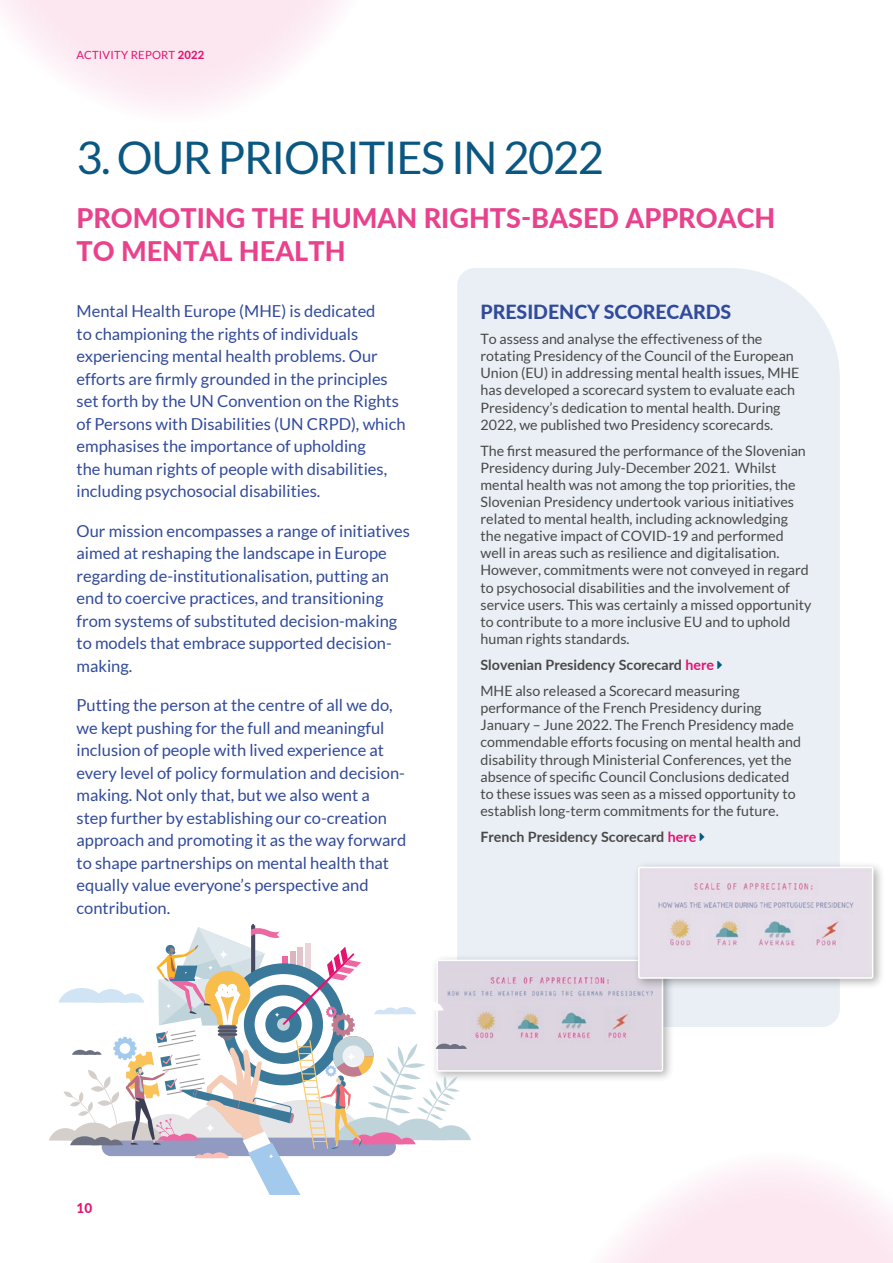
<style>
.page{position:relative;width:893px;height:1263px;background:#fff}
.page>*{position:absolute;margin:0;border:0;box-sizing:border-box;transform-origin:0 0}
.t1{font:45px "Lato";letter-spacing:-.03em;color:#0a5781}
.t2{font:800 27px/32.4px "Lato";color:#e9428d}
.t3{font:800 19.5px "Lato";color:#314a9a}
.t4{font:16.5px/22.5px "Lato";color:#314a9a}
.t5{font:14.25px/17.1px "Lato";color:#484847}
.t6{font:700 14.25px "Lato";color:#484847}
.t7{font:800 13.5px "Lato";color:#e31370}
.t8{font:11.25px "Lato";letter-spacing:.02em;color:#e31370}
.s1{font-weight:800}
.s2{font-weight:700}
.s3{font-weight:700;color:#e31370}
.s4{color:#e31370}
</style>
<div class="page">
<svg style="left:0;top:0;width:343px;height:110px;fill:#fcebf3"></svg>
<svg style="left:606px;top:1165px;width:287px;height:98px"></svg>
<div style="left:457px;top:268px;width:383px;height:759px;background:#eaeff6"></div>
<div style="left:431px;top:954px;width:243px;height:129px;background:#000;opacity:.3"></div>
<img style="left:471px;top:962px;width:189px;height:107px">
<div style="left:436px;top:959px;width:227px;height:113px;border:2px solid #fff;border-radius:2px"></div>
<div style="left:632px;top:861px;width:253px;height:129px;background:#000;opacity:.3"></div>
<img style="left:641px;top:870px;width:229px;height:106px">
<div style="left:638px;top:867px;width:235px;height:112px;border:2px solid #fff;border-radius:2px"></div>
<svg style="left:49px;top:924px;width:422px;height:270px"></svg>
<svg style="left:717px;top:661px;width:5px;height:8px"></svg>
<svg style="left:700px;top:833px;width:4px;height:8px"></svg>
<p class="t8" style="left:77px;top:48px;width:129px">ACTIVITY REPORT <span class="s1">2022</span></p>
<h1 class="t1" style="left:77px;top:133px;width:529px">3. OUR PRIORITIES IN 2022</h1>
<h2 class="t2" style="left:77px;top:201px;width:700px">PROMOTING THE HUMAN RIGHTS-BASED APPROACH<br>TO MENTAL HEALTH</h2>
<p class="t4" style="left:77px;top:300px;width:331px">Mental Health Europe (MHE) is dedicated<br>to championing the rights of individuals experiencing mental health problems. Our efforts are firmly grounded in the principles set forth by the UN Convention on the Rights of Persons with Disabilities (UN CRPD), which emphasises the importance of upholding<br>the human rights of people with disabilities, including psychosocial disabilities.</p>
<p class="t4" style="left:77px;top:519px;width:335px">Our mission encompasses a range of initiatives aimed at reshaping the landscape in Europe regarding de-institutionalisation, putting an end to coercive practices, and transitioning from systems of substituted decision-making to models that embrace supported decision&shy;making.</p>
<p class="t4" style="left:77px;top:694px;width:331px">Putting the person at the centre of all we do, we kept pushing for the full and meaningful inclusion of people with lived experience at every level of policy formulation and decision&shy;making. Not only that, but we also went a<br>step further by establishing our co-creation approach and promoting it as the way forward to shape partnerships on mental health that equally value everyone’s perspective and contribution.</p>
<h3 class="t3" style="left:480px;top:297px;width:252px">PRESIDENCY SCORECARDS</h3>
<p class="t5" style="left:480px;top:330px;width:321px">To assess and analyse the effectiveness of the rotating Presidency of the Council of the European Union (EU) in addressing mental health issues, MHE has developed a scorecard system to evaluate each Presidency’s dedication to mental health. During 2022, we published two Presidency scorecards.</p>
<p class="t5" style="left:480px;top:442px;width:332px">The first measured the performance of the Slovenian Presidency during July-December 2021. Whilst mental health was not among the top priorities, the Slovenian Presidency undertook various initiatives related to mental health, including acknowledging the negative impact of COVID-19 and performed well in areas such as resilience and digitalisation.<br>However, commitments were not conveyed in regard to psychosocial disabilities and the involvement of service users. This was certainly a missed opportunity to contribute to a more inclusive EU and to uphold human rights standards.</p>
<p class="t5" style="left:480px;top:652px;width:261px;line-height:26.1px"><span class="s2">Slovenian Presidency Scorecard</span> <span class="s3">here<br></span>MHE also released a Scorecard measuring</p>
<p class="t5" style="left:480px;top:699px;width:322px">performance of the French Presidency during January – June 2022. The French Presidency made commendable efforts focusing on mental health and disability through Ministerial Conferences, yet the absence of specific Council Conclusions dedicated to these issues was seen as a missed opportunity to establish long-term commitments for the future.</p>
<p class="t6" style="left:480px;top:826px;width:217px">French Presidency Scorecard <span class="s4">here</span></p>
<p class="t7" style="left:77px;top:1198px;width:17px">10</p>
</div>
